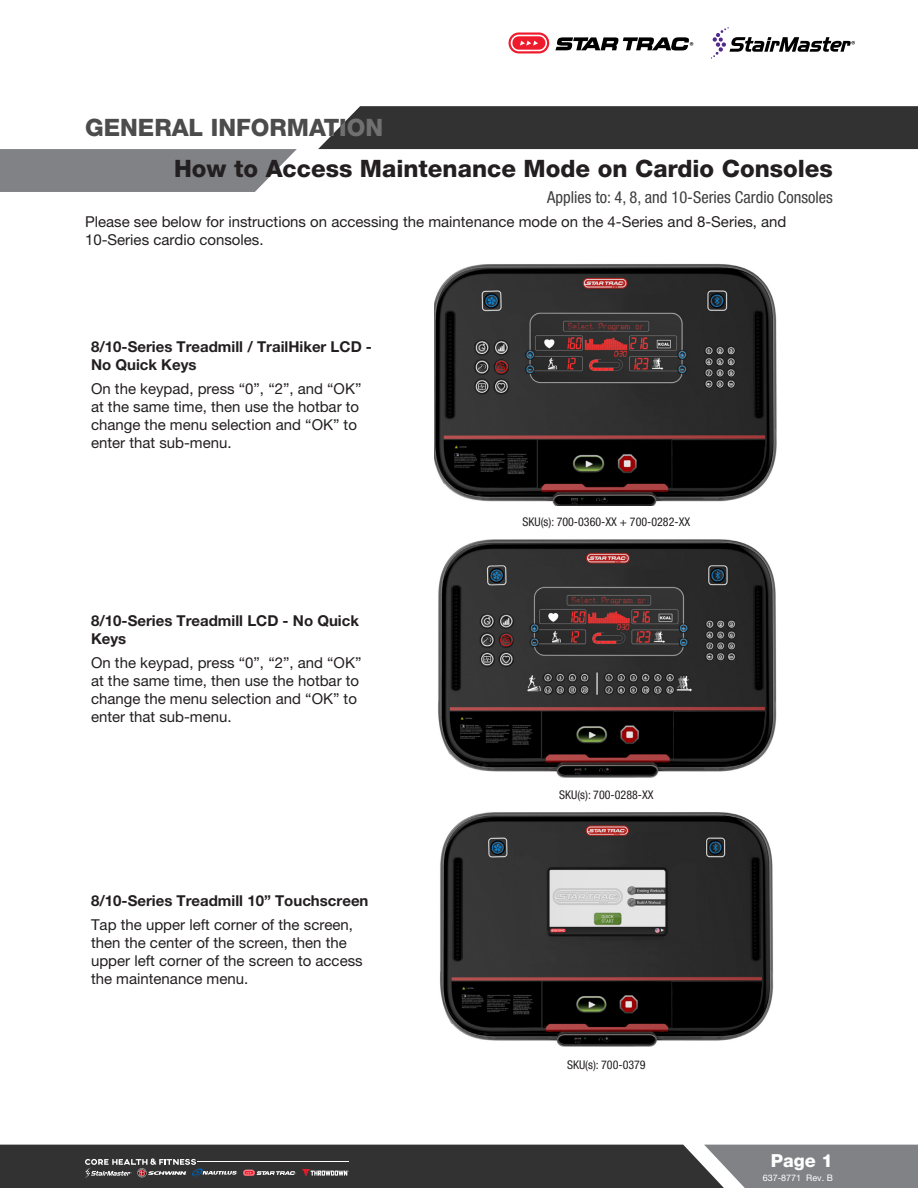
<style>
.page{position:relative;width:918px;height:1188px;background:#fff}
.page>*{position:absolute;margin:0;border:0;box-sizing:border-box;transform-origin:0 0}
.TOC_-_Tech_Doc_Title{font:800 24px "Helvetica Neue LT Pro";color:#231f20}
.t1{font:800 24px "Helvetica Neue LT Pro";color:#4c4c4c}
.t2{font:800 18px "Helvetica Neue LT Pro";color:#fff}
.Tech_Doc_Product_Lis{font:condensed 16.5px "Helvetica Neue LT Pro";color:#3e3e3f}
.Chapter_Body{font:15px/18px "Helvetica Neue LT Pro";color:#231f20}
.Chapter_Body-2{font:700 15px/18px "Helvetica Neue LT Pro";color:#231f20}
.Default_Center_Capti{font:condensed 12px "Helvetica Neue LT Pro";color:#231f20}
.t3{font:9px "Helvetica Neue LT Pro";color:#fff}
</style>
<div class="page">
<div style="left:318px;top:106px;width:600px;height:43px;background:#333233"></div>
<svg style="left:0;top:149px;width:297px;height:43px;background:#888a8d"></svg>
<svg style="left:0;top:1145px;width:918px;height:43px;background:#4d4c4d"></svg>
<svg style="left:711px;top:27px;width:144px;height:32px"></svg>
<svg style="left:555px;top:37px;width:138px;height:13px"></svg>
<svg style="left:509px;top:32px;width:40px;height:21px"></svg>
<img style="left:435px;top:264px;width:342px;height:241px">
<img style="left:438px;top:539px;width:339px;height:239px">
<img style="left:440px;top:812px;width:333px;height:235px">
<h1 class="t1" style="left:85px;top:114px;width:300px">General Information</h1>
<p class="TOC_-_Tech_Doc_Title" style="left:174px;top:155px;width:660px">How to Access Maintenance Mode on Cardio Consoles</p>
<p class="Tech_Doc_Product_Lis" style="left:547px;top:188px;width:287px">Applies to: 4, 8, and 10-Series Cardio Consoles</p>
<p class="Chapter_Body" style="left:85px;top:212px;width:703px">Please see below for instructions on accessing the maintenance mode on the 4-Series and 8-Series, and<br>10-Series cardio consoles.</p>
<p class="Chapter_Body-2" style="left:91px;top:337px;width:283px">8/10-Series Treadmill / TrailHiker LCD -<br>No Quick Keys</p>
<p class="Chapter_Body" style="left:91px;top:379px;width:272px">On the keypad, press “0”, “2”, and “OK” at the same time, then use the hotbar to change the menu selection and “OK” to enter that sub-menu.</p>
<p class="Chapter_Body-2" style="left:91px;top:611px;width:270px">8/10-Series Treadmill LCD - No Quick<br>Keys</p>
<p class="Chapter_Body" style="left:91px;top:653px;width:272px">On the keypad, press “0”, “2”, and “OK” at the same time, then use the hotbar to change the menu selection and “OK” to enter that sub-menu.</p>
<p class="Chapter_Body-2" style="left:91px;top:892px;width:279px">8/10-Series Treadmill 10” Touchscreen</p>
<p class="Chapter_Body" style="left:91px;top:916px;width:273px">Tap the upper left corner of the screen, then the center of the screen, then the upper left corner of the screen to access the maintenance menu.</p>
<p class="Default_Center_Capti" style="left:522px;top:515px;width:169px">SKU(s): 700-0360-XX + 700-0282-XX</p>
<p class="Default_Center_Capti" style="left:559px;top:788px;width:96px">SKU(s): 700-0288-XX</p>
<p class="Default_Center_Capti" style="left:567px;top:1058px;width:80px">SKU(s): 700-0379</p>
<p class="t2" style="left:771px;top:1150px;width:64px">Page 1</p>
<p class="t3" style="left:763px;top:1173px;width:72px">637-8771 Rev. B</p>
</div>
